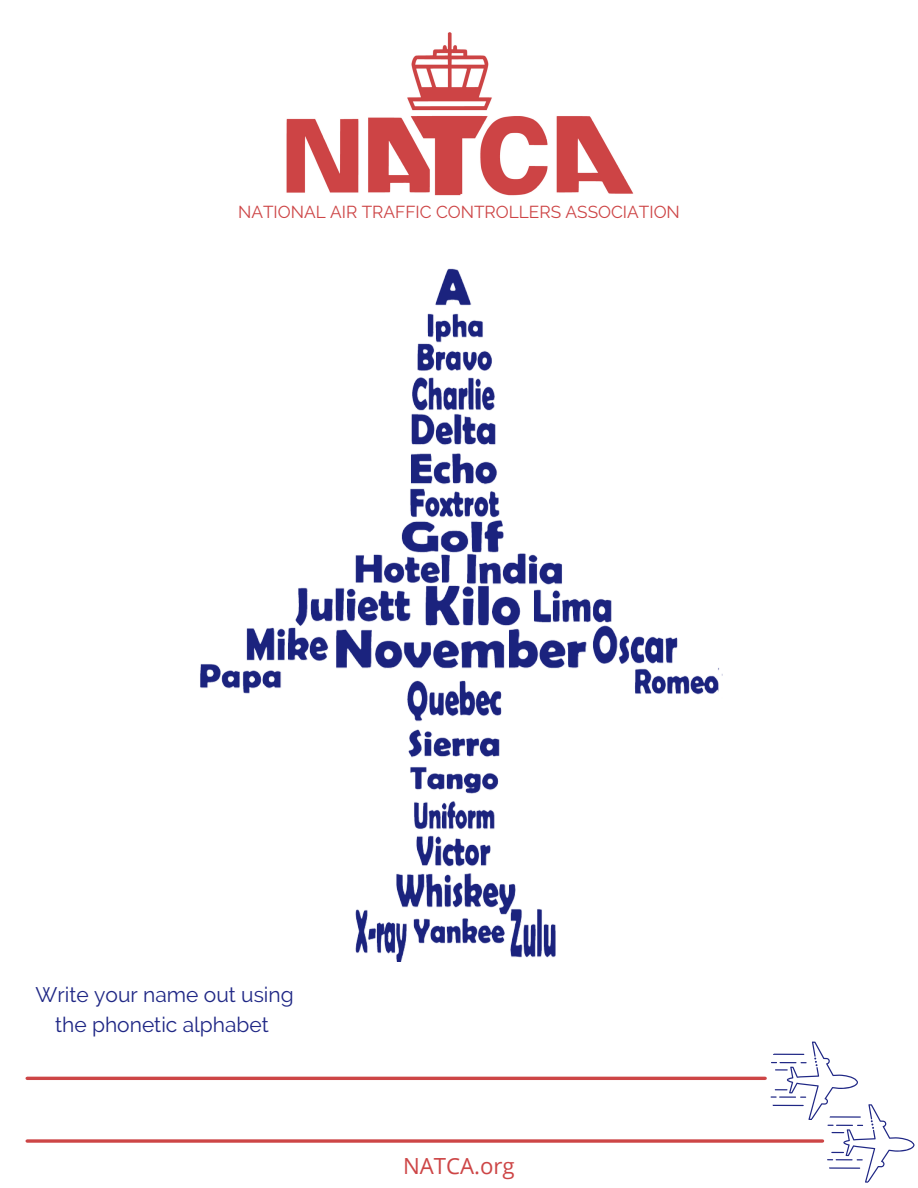
<style>
.page{position:relative;width:918px;height:1188px;background:#fff}
.page>*{position:absolute;margin:0;border:0;box-sizing:border-box;transform-origin:0 0}
.t1{font:22.2px "Open Sans";color:#cd4546}
.t2{font:21px/29.2px "Raleway";color:#1f2785;text-align:center}
.t3{font:17.25px "Raleway";color:#cd4546}
</style>
<div class="page">
<svg style="left:41px;top:1076px;width:70px;height:1px"></svg>
<img style="left:200px;top:268px;width:523px;height:694px">
<img style="left:286px;top:32px;width:348px;height:164px">
<hr style="left:27px;top:1077px;width:738px;height:3px;background:#cd4546">
<svg style="left:27px;top:1139px;width:743px;height:4px;background:#d46162"></svg>
<svg style="left:770px;top:1041px;width:145px;height:142px"></svg>
<p class="t3" style="left:238px;top:202px;width:443px">NATIONAL AIR TRAFFIC CONTROLLERS ASSOCIATION</p>
<p class="t2" style="left:36px;top:980px;width:260px">Write your name out using the phonetic alphabet</p>
<p class="t1" style="left:403px;top:1150px;width:113px">NATCA.org</p>
</div>
